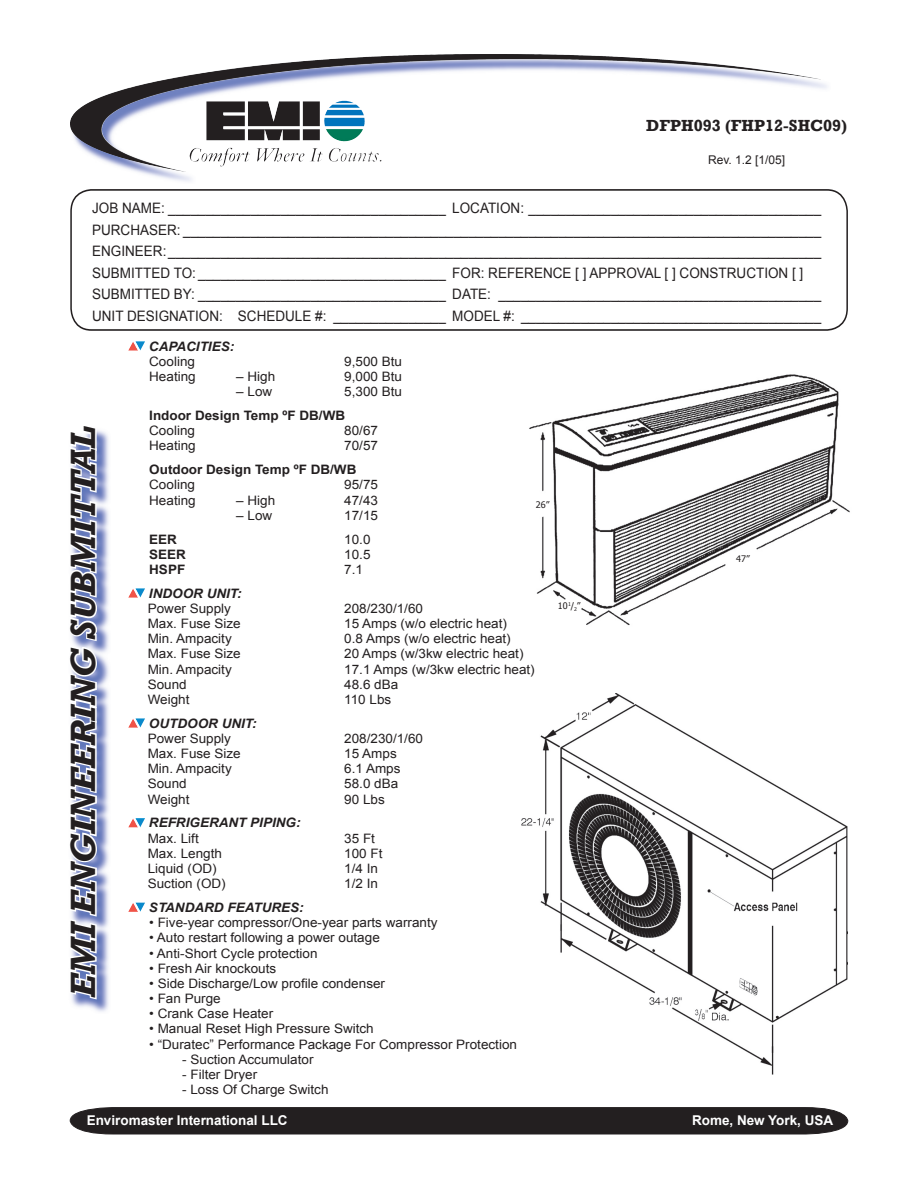
<style>
.page{position:relative;width:918px;height:1188px;background:#fff}
.page>*{position:absolute;margin:0;border:0;box-sizing:border-box;transform-origin:0 0}
.t1{font:italic 700 36px "Rockwell";color:#231f20}
.t2{font:700 16.5px "Rockwell";color:#231f20}
.t3{font:14.4px/21.6px "Arial";color:#231f20;scale:.94 1}
.t4{font:700 13.5px "Arial";color:#fff}
.t5{font:13.05px "Arial";color:#231f20;scale:1.04 1}
.t6{font:italic 700 13.05px "Arial";color:#231f20;scale:1.04 1}
.t7{font:700 13.05px "Arial";color:#231f20;scale:1.04 1}
.t8{font:12px "Arial";color:#231f20}
.t9{font:9px "Tahoma";color:#231f20}
</style>
<div class="page">
<svg style="left:69px;top:1107px;width:780px;height:28px;background:#2c2829"></svg>
<img style="left:128px;top:341px;width:17px;height:10px">
<img style="left:128px;top:588px;width:17px;height:10px">
<img style="left:128px;top:718px;width:17px;height:10px">
<img style="left:128px;top:818px;width:17px;height:9px">
<img style="left:128px;top:903px;width:17px;height:9px">
<img style="left:71px;top:55px;width:756px;height:127px">
<img style="left:495px;top:59px;width:326px;height:21px">
<img style="left:206px;top:101px;width:159px;height:41px">
<div style="left:70px;top:189px;width:778px;height:142px;border:2px solid #231f20;border-radius:21px"></div>
<img style="left:72px;top:430px;width:37px;height:582px">
<svg style="left:71px;top:430px;width:28px;height:571px"></svg>
<img style="left:529px;top:374px;width:321px;height:252px">
<img style="left:522px;top:694px;width:326px;height:380px">
<p class="t2" style="left:646px;top:115px;width:202px">DFPH093 (FHP12-SHC09)</p>
<p class="t8" style="left:708px;top:151px;width:79px">Rev. 1.2 [1/05]</p>
<p class="t3" style="left:92px;top:197px;width:777px">JOB NAME: _____________________________________ LOCATION: _______________________________________ PURCHASER: _____________________________________________________________________________________ ENGINEER: _______________________________________________________________________________________ SUBMITTED TO: _________________________________ FOR: REFERENCE [ ] APPROVAL [ ] CONSTRUCTION [ ] SUBMITTED BY: _________________________________ DATE: ___________________________________________ UNIT DESIGNATION: SCHEDULE #: _______________ MODEL #: ________________________________________</p>
<h1 class="t1" style="left:62px;top:998px;width:573px;rotate:-90deg">EMI ENGINEERING SUBMITTAL</h1>
<p class="t6" style="left:149px;top:337px;width:83px">CAPACITIES:</p>
<p class="t5" style="left:149px;top:353px;width:46px">Cooling</p>
<p class="t5" style="left:344px;top:353px;width:57px">9,500 Btu</p>
<p class="t5" style="left:149px;top:368px;width:46px">Heating</p>
<p class="t5" style="left:236px;top:368px;width:39px">– High</p>
<p class="t5" style="left:344px;top:368px;width:57px">9,000 Btu</p>
<p class="t5" style="left:236px;top:383px;width:36px">– Low</p>
<p class="t5" style="left:344px;top:383px;width:57px">5,300 Btu</p>
<p class="t7" style="left:149px;top:407px;width:190px">Indoor Design Temp ºF DB/WB</p>
<p class="t5" style="left:149px;top:422px;width:46px">Cooling</p>
<p class="t5" style="left:344px;top:422px;width:34px">80/67</p>
<p class="t5" style="left:149px;top:437px;width:46px">Heating</p>
<p class="t5" style="left:344px;top:437px;width:34px">70/57</p>
<p class="t7" style="left:149px;top:461px;width:201px">Outdoor Design Temp ºF DB/WB</p>
<p class="t5" style="left:149px;top:476px;width:46px">Cooling</p>
<p class="t5" style="left:344px;top:476px;width:34px">95/75</p>
<p class="t5" style="left:149px;top:491px;width:46px">Heating</p>
<p class="t5" style="left:236px;top:491px;width:39px">– High</p>
<p class="t5" style="left:344px;top:491px;width:34px">47/43</p>
<p class="t5" style="left:236px;top:507px;width:36px">– Low</p>
<p class="t5" style="left:344px;top:507px;width:34px">17/15</p>
<p class="t7" style="left:149px;top:530px;width:28px">EER</p>
<p class="t5" style="left:344px;top:530px;width:27px">10.0</p>
<p class="t7" style="left:149px;top:546px;width:37px">SEER</p>
<p class="t5" style="left:344px;top:546px;width:27px">10.5</p>
<p class="t7" style="left:149px;top:561px;width:36px">HSPF</p>
<p class="t5" style="left:344px;top:561px;width:20px">7.1</p>
<p class="t6" style="left:149px;top:584px;width:91px">INDOOR UNIT:</p>
<p class="t5" style="left:148px;top:600px;width:82px">Power Supply</p>
<p class="t5" style="left:344px;top:600px;width:77px">208/230/1/60</p>
<p class="t5" style="left:148px;top:615px;width:91px">Max. Fuse Size</p>
<p class="t5" style="left:344px;top:615px;width:158px">15 Amps (w/o electric heat)</p>
<p class="t5" style="left:148px;top:630px;width:82px">Min. Ampacity</p>
<p class="t5" style="left:344px;top:630px;width:162px">0.8 Amps (w/o electric heat)</p>
<p class="t5" style="left:148px;top:645px;width:91px">Max. Fuse Size</p>
<p class="t5" style="left:344px;top:645px;width:174px">20 Amps (w/3kw electric heat)</p>
<p class="t5" style="left:148px;top:660px;width:82px">Min. Ampacity</p>
<p class="t5" style="left:344px;top:660px;width:185px">17.1 Amps (w/3kw electric heat)</p>
<p class="t5" style="left:148px;top:676px;width:39px">Sound</p>
<p class="t5" style="left:344px;top:676px;width:53px">48.6 dBa</p>
<p class="t5" style="left:148px;top:691px;width:42px">Weight</p>
<p class="t5" style="left:344px;top:691px;width:47px">110 Lbs</p>
<p class="t6" style="left:149px;top:714px;width:105px">OUTDOOR UNIT:</p>
<p class="t5" style="left:148px;top:730px;width:82px">Power Supply</p>
<p class="t5" style="left:344px;top:730px;width:77px">208/230/1/60</p>
<p class="t5" style="left:148px;top:745px;width:91px">Max. Fuse Size</p>
<p class="t5" style="left:344px;top:745px;width:52px">15 Amps</p>
<p class="t5" style="left:148px;top:760px;width:82px">Min. Ampacity</p>
<p class="t5" style="left:344px;top:760px;width:56px">6.1 Amps</p>
<p class="t5" style="left:148px;top:775px;width:39px">Sound</p>
<p class="t5" style="left:344px;top:775px;width:53px">58.0 dBa</p>
<p class="t5" style="left:148px;top:791px;width:42px">Weight</p>
<p class="t5" style="left:344px;top:791px;width:40px">90 Lbs</p>
<p class="t6" style="left:149px;top:814px;width:147px">REFRIGERANT PIPING:</p>
<p class="t5" style="left:148px;top:830px;width:51px">Max. Lift</p>
<p class="t5" style="left:344px;top:830px;width:31px">35 Ft</p>
<p class="t5" style="left:148px;top:845px;width:73px">Max. Length</p>
<p class="t5" style="left:344px;top:845px;width:38px">100 Ft</p>
<p class="t5" style="left:148px;top:860px;width:68px">Liquid (OD)</p>
<p class="t5" style="left:344px;top:860px;width:34px">1/4 In</p>
<p class="t5" style="left:148px;top:875px;width:77px">Suction (OD)</p>
<p class="t5" style="left:344px;top:875px;width:34px">1/2 In</p>
<p class="t6" style="left:149px;top:899px;width:150px">STANDARD FEATURES:</p>
<p class="t5" style="left:149px;top:914px;width:279px">• Five-year compressor/One-year parts warranty</p>
<p class="t5" style="left:149px;top:929px;width:223px">• Auto restart following a power outage</p>
<p class="t5" style="left:149px;top:944px;width:163px">• Anti-Short Cycle protection</p>
<p class="t5" style="left:149px;top:960px;width:124px">• Fresh Air knockouts</p>
<p class="t5" style="left:149px;top:975px;width:228px">• Side Discharge/Low profile condenser</p>
<p class="t5" style="left:149px;top:990px;width:70px">• Fan Purge</p>
<p class="t5" style="left:149px;top:1005px;width:121px">• Crank Case Heater</p>
<p class="t5" style="left:149px;top:1020px;width:217px">• Manual Reset High Pressure Switch</p>
<p class="t5" style="left:149px;top:1035px;width:355px">• “Duratec” Performance Package For Compressor Protection</p>
<p class="t5" style="left:182px;top:1051px;width:128px">- Suction Accumulator</p>
<p class="t5" style="left:182px;top:1066px;width:74px">- Filter Dryer</p>
<p class="t5" style="left:182px;top:1081px;width:142px">- Loss Of Charge Switch</p>
<p class="t9" style="left:536px;top:498px;width:15px">26”</p>
<p class="t9" style="left:558px;top:600px;width:24px">10<sup>1</sup>/<sub>2</sub>”</p>
<p class="t9" style="left:736px;top:553px;width:15px">47”</p>
<p class="t4" style="left:87px;top:1111px;width:203px">Enviromaster International LLC</p>
<p class="t4" style="left:692px;top:1111px;width:143px">Rome, New York, USA</p>
</div>
